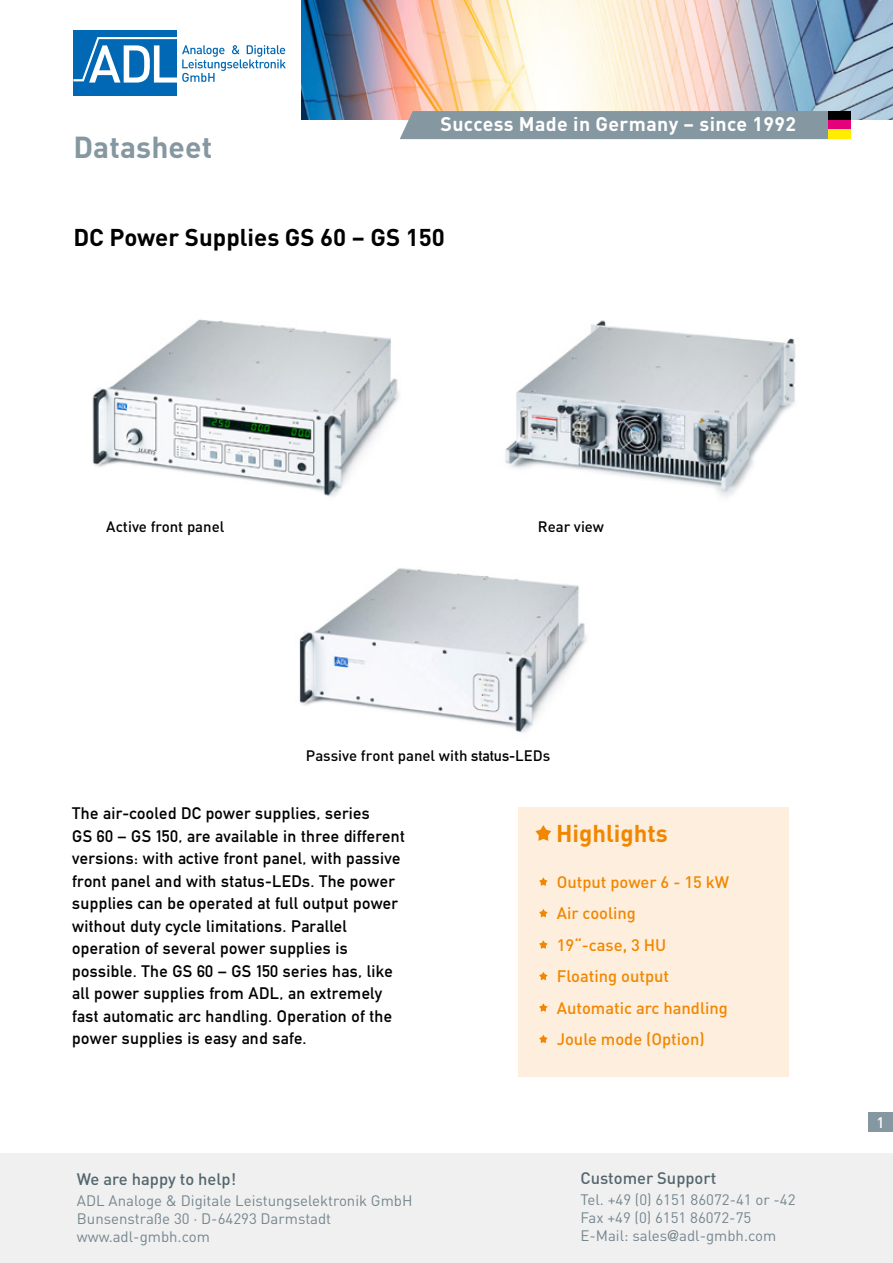
<style>
.page{position:relative;width:893px;height:1263px;background:#fff}
.page>*{position:absolute;margin:0;border:0;box-sizing:border-box;transform-origin:0 0}
.t1{font:700 30px "DIN";letter-spacing:.005em;color:#8597a1}
.t2{font:700 24px "DIN";color:#000}
.t3{font:700 24px "DIN";color:#f18700}
.t4{font:700 19.5px "DIN";letter-spacing:.02em;color:#fff}
.t5{font:16.5px/22.5px "DIN 1451 Mittelschrift DB Regular";letter-spacing:.025em;color:#000}
.t6{font:500 16.5px/31.5px "DIN";color:#f18700}
.t7{font:500 16.5px "DIN";color:#54666e}
.t8{font:15px/18px "DIN";color:#75868f}
.t9{font:500 15px "DIN";color:#000}
.t10{font:500 15px "DIN";color:#fff}
.s1{font-family:"DIN 1451 Mittelschrift DB Regular";font-weight:400}
.s2{font-family:"Helvetica Neue";font-weight:500}
</style>
<div class="page">
<div style="left:73px;top:30px;width:104px;height:66px;background:#0068b4"></div>
<svg style="left:73px;top:37px;width:213px;height:46px"></svg>
<img style="left:302px;top:0;width:591px;height:120px">
<div style="left:400px;top:111px;width:428px;height:28px;background:#8597a1"></div>
<div style="left:828px;top:111px;width:23px;height:9px;background:#000"></div>
<div style="left:828px;top:120px;width:23px;height:10px;background:#e5007c"></div>
<div style="left:828px;top:130px;width:23px;height:9px;background:#ffed00"></div>
<div style="left:0;top:1154px;width:893px;height:109px;background:#f0f0f0"></div>
<div style="left:518px;top:807px;width:270px;height:270px;background:#feeedd"></div>
<img style="left:92px;top:319px;width:307px;height:178px">
<img style="left:505px;top:320px;width:291px;height:177px">
<svg style="left:535px;top:825px;width:16px;height:16px"></svg>
<svg style="left:539px;top:877px;width:9px;height:9px"></svg>
<svg style="left:539px;top:909px;width:9px;height:8px"></svg>
<svg style="left:539px;top:940px;width:9px;height:9px"></svg>
<svg style="left:539px;top:972px;width:9px;height:8px"></svg>
<svg style="left:539px;top:1003px;width:9px;height:9px"></svg>
<svg style="left:539px;top:1035px;width:9px;height:8px"></svg>
<div style="left:868px;top:1113px;width:25px;height:19px;background:#8597a1"></div>
<img style="left:299px;top:568px;width:287px;height:165px">
<h1 class="t1" style="left:73px;top:128px;width:141px">Datasheet</h1>
<p class="t4" style="left:440px;top:111px;width:357px">Success Made in Germany – since 1992</p>
<h2 class="t2" style="left:73px;top:221px;width:373px">DC Power Supplies GS 60 – GS 150</h2>
<p class="t9" style="left:106px;top:517px;width:120px">Active front panel</p>
<p class="t9" style="left:538px;top:517px;width:68px">Rear view</p>
<p class="t9" style="left:306px;top:746px;width:246px">Passive front panel with <span class="s1">status-</span>LEDs</p>
<p class="t5" style="left:72px;top:802px;width:334px">The air-cooled DC power supplies, series<br>GS 60 – GS 150, are available in three different versions: with active front panel, with passive front panel and with status-LEDs. The power supplies can be operated at full output power without duty cycle limitations. Parallel operation of several power supplies is possible. The GS 60 – GS 150 series has, like all power supplies from ADL, an extremely fast automatic arc handling. Operation of the power supplies is easy and safe.</p>
<p class="t7" style="left:77px;top:1168px;width:161px">We are happy to help!</p>
<p class="t8" style="left:77px;top:1191px;width:337px">ADL Analoge &amp; Digitale Leistungselektronik GmbH<br>Bunsenstraße 30 · D-64293 Darmstadt www.adl-gmbh.com</p>
<h2 class="t3" style="left:556px;top:818px;width:113px">Highlights</h2>
<p class="t6" style="left:557px;top:865px;width:174px">Output power 6 - 15 kW<br>Air cooling<br>19“-case, 3 HU<br>Floating output<br>Automatic arc handling<br>Joule mode (Option)</p>
<p class="t7" style="left:580px;top:1167px;width:137px">Customer Support</p>
<p class="t8" style="left:580px;top:1190px;width:217px">Tel. +49 (0) 6151 86072-41 or -42<br>Fax +49 (0) 6151 86072-75<br>E-Mail: sales<span class="s2">@</span>adl-gmbh.com</p>
<p class="t10" style="left:876px;top:1113px;width:9px">1</p>
</div>
